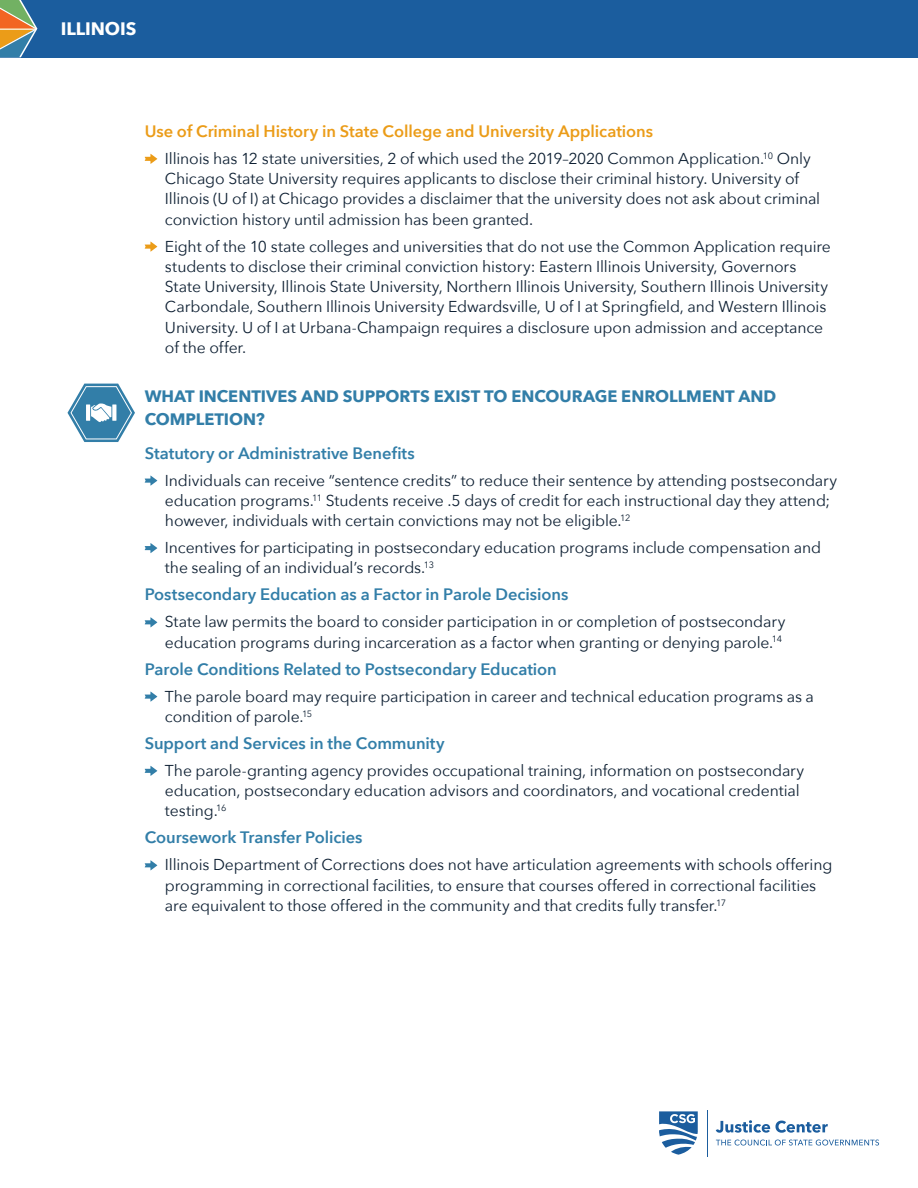
<style>
.page{position:relative;width:918px;height:1188px;background:#fff}
.page>*{position:absolute;margin:0;border:0;box-sizing:border-box;transform-origin:0 0}
.t1{font:700 18px "Avenir Next";letter-spacing:-.005em;color:#fff}
.t2{font:600 16.5px "Avenir Next";letter-spacing:-.005em;color:#327ea8}
.t3{font:700 16.5px/22.5px "Avenir Next";color:#327ea8}
.t4{font:600 16.5px "Avenir Next";letter-spacing:-.005em;color:#eb9c18}
.t5{font:15.75px/20.2px "Avenir Next";letter-spacing:-.01em;color:#0d1f32}
</style>
<div class="page">
<div style="left:0;top:0;width:918px;height:57px;background:#1b5d9e"></div>
<svg style="left:0;top:0;width:38px;height:57px"></svg>
<svg style="left:68px;top:384px;width:67px;height:58px"></svg>
<svg style="left:112px;top:404px;width:4px;height:17px"></svg>
<hr style="left:86px;top:404px;width:4px;height:17px;background:#fff">
<svg style="left:145px;top:154px;width:12px;height:10px"></svg>
<svg style="left:145px;top:241px;width:12px;height:11px"></svg>
<svg style="left:145px;top:475px;width:12px;height:11px"></svg>
<svg style="left:145px;top:543px;width:12px;height:10px"></svg>
<svg style="left:145px;top:617px;width:12px;height:10px"></svg>
<svg style="left:145px;top:691px;width:12px;height:11px"></svg>
<svg style="left:145px;top:766px;width:12px;height:10px"></svg>
<svg style="left:145px;top:860px;width:12px;height:10px"></svg>
<svg style="left:716px;top:1120px;width:112px;height:13px"></svg>
<svg style="left:716px;top:1140px;width:163px;height:6px"></svg>
<svg style="left:659px;top:1111px;width:39px;height:44px"></svg>
<hr style="left:707px;top:1110px;width:1px;height:46px;background:#1b5d9e">
<p class="t1" style="left:61px;top:13px;width:77px">ILLINOIS</p>
<p class="t4" style="left:145px;top:117px;width:510px">Use of Criminal History in State College and University Applications</p>
<p class="t5" style="left:165px;top:148px;width:657px">Illinois has 12 state universities, 2 of which used the 2019–2020 Common Application.<sup>10</sup> Only Chicago State University requires applicants to disclose their criminal history. University of Illinois (U of I) at Chicago provides a disclaimer that the university does not ask about criminal conviction history until admission has been granted.</p>
<p class="t5" style="left:165px;top:235px;width:668px">Eight of the 10 state colleges and universities that do not use the Common Application require students to disclose their criminal conviction history: Eastern Illinois University, Governors State University, Illinois State University, Northern Illinois University, Southern Illinois University Carbondale, Southern Illinois University Edwardsville, U of I at Springfield, and Western Illinois University. U of I at Urbana-Champaign requires a disclosure upon admission and acceptance of the offer.</p>
<p class="t3" style="left:145px;top:385px;width:633px">WHAT INCENTIVES AND SUPPORTS EXIST TO ENCOURAGE ENROLLMENT AND<br>COMPLETION?</p>
<p class="t2" style="left:145px;top:439px;width:272px">Statutory or Administrative Benefits</p>
<p class="t5" style="left:165px;top:469px;width:674px">Individuals can receive “sentence credits” to reduce their sentence by attending postsecondary education programs.<sup>11</sup> Students receive .5 days of credit for each instructional day they attend; however, individuals with certain convictions may not be eligible.<sup>12</sup></p>
<p class="t5" style="left:165px;top:537px;width:658px">Incentives for participating in postsecondary education programs include compensation and the sealing of an individual’s records.<sup>13</sup></p>
<p class="t2" style="left:145px;top:580px;width:425px">Postsecondary Education as a Factor in Parole Decisions</p>
<p class="t5" style="left:165px;top:611px;width:622px">State law permits the board to consider participation in or completion of postsecondary education programs during incarceration as a factor when granting or denying parole.<sup>14</sup></p>
<p class="t2" style="left:145px;top:655px;width:414px">Parole Conditions Related to Postsecondary Education</p>
<p class="t5" style="left:165px;top:685px;width:651px">The parole board may require participation in career and technical education programs as a condition of parole.<sup>15</sup></p>
<p class="t2" style="left:145px;top:729px;width:301px">Support and Services in the Community</p>
<p class="t5" style="left:165px;top:760px;width:641px">The parole-granting agency provides occupational training, information on postsecondary education, postsecondary education advisors and coordinators, and vocational credential testing.<sup>16</sup></p>
<p class="t2" style="left:145px;top:823px;width:219px">Coursework Transfer Policies</p>
<p class="t5" style="left:165px;top:854px;width:669px">Illinois Department of Corrections does not have articulation agreements with schools offering programming in correctional facilities, to ensure that courses offered in correctional facilities are equivalent to those offered in the community and that credits fully transfer.<sup>17</sup></p>
</div>
